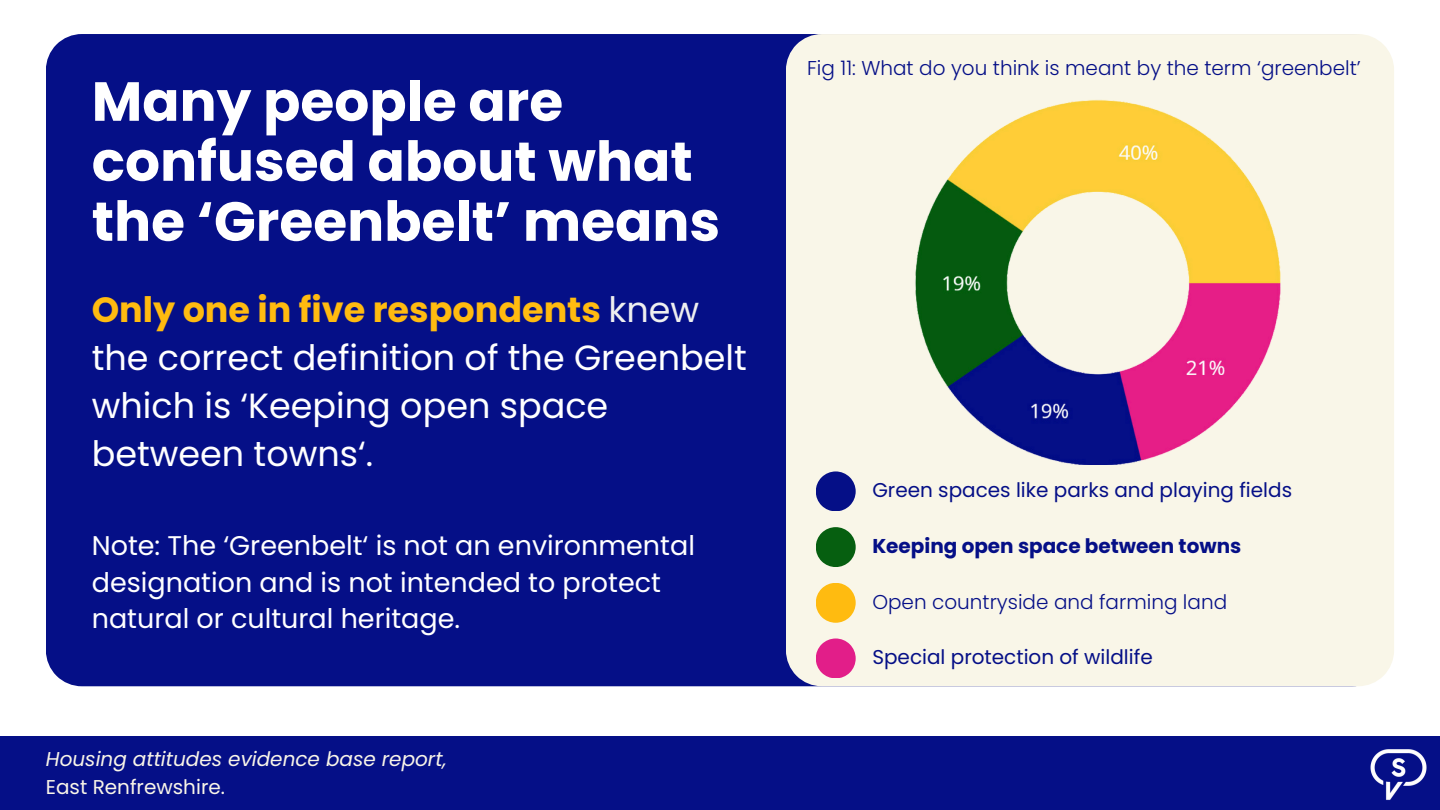
<style>
.page{position:relative;width:1440px;height:810px;background:#fff}
.page>*{position:absolute;margin:0;border:0;box-sizing:border-box;transform-origin:0 0}
.t1{font:700 55px/60px "Poppins";color:#fff}
.t2{font:35px/48px "Poppins";color:#fff}
.t3{font:27px/36.8px "Poppins";color:#fff}
.t4{font:300 20px "Poppins";color:#050f87}
.t5{font:20px "Poppins";color:#050f87}
.t6{font:italic 20px "Poppins";color:#f9f5e8}
.t7{font:700 20px "Poppins";color:#050f87}
.t8{font:20px "Poppins";color:#f9f5e8}
.s1{font-weight:700;color:#ffbb10}
.s2{color:#efefef}
</style>
<div class="page">
<div style="left:46px;top:34px;width:740px;height:652px;background:#050f87"></div>
<div style="left:786px;top:34px;width:608px;height:652px;background:#f9f6e8"></div>
<div style="left:0;top:736px;width:1440px;height:74px;background:#050f87"></div>
<img style="left:1370px;top:749px;width:57px;height:51px">
<svg style="left:816px;top:583px;width:40px;height:40px;background:#fdc73f"></svg>
<svg style="left:816px;top:638px;width:40px;height:40px;background:#e74d9d"></svg>
<svg style="left:816px;top:527px;width:40px;height:40px;background:#3b803f"></svg>
<svg style="left:816px;top:471px;width:40px;height:40px;background:#3a429c"></svg>
<img style="left:914px;top:96px;width:367px;height:369px">
<h3 class="t1" style="left:92px;top:72px;width:630px">Many people are confused about what the ‘Greenbelt’ means</h3>
<p class="t2" style="left:92px;top:286px;width:657px"><span class="s1">Only one in five respondents</span> <span class="s2">knew </span>the correct definition of the Greenbelt which is ‘Keeping open space between towns‘.</p>
<p class="t3" style="left:92px;top:527px;width:605px">Note: The ‘Greenbelt‘ is not an environmental designation and is not intended to protect natural or cultural heritage.</p>
<h4 class="t6" style="left:46px;top:745px;width:402px">Housing attitudes evidence base report,</h4>
<p class="t8" style="left:46px;top:773px;width:181px">East Renfrewshire.</p>
<p class="t4" style="left:807px;top:54px;width:555px">Fig 11: What do you think is meant by the term ‘greenbelt’</p>
<p class="t5" style="left:872px;top:476px;width:421px">Green spaces like parks and playing fields</p>
<p class="t7" style="left:872px;top:532px;width:371px">Keeping open space between towns</p>
<p class="t4" style="left:872px;top:588px;width:356px">Open countryside and farming land</p>
<p class="t5" style="left:872px;top:643px;width:282px">Special protection of wildlife</p>
</div>
